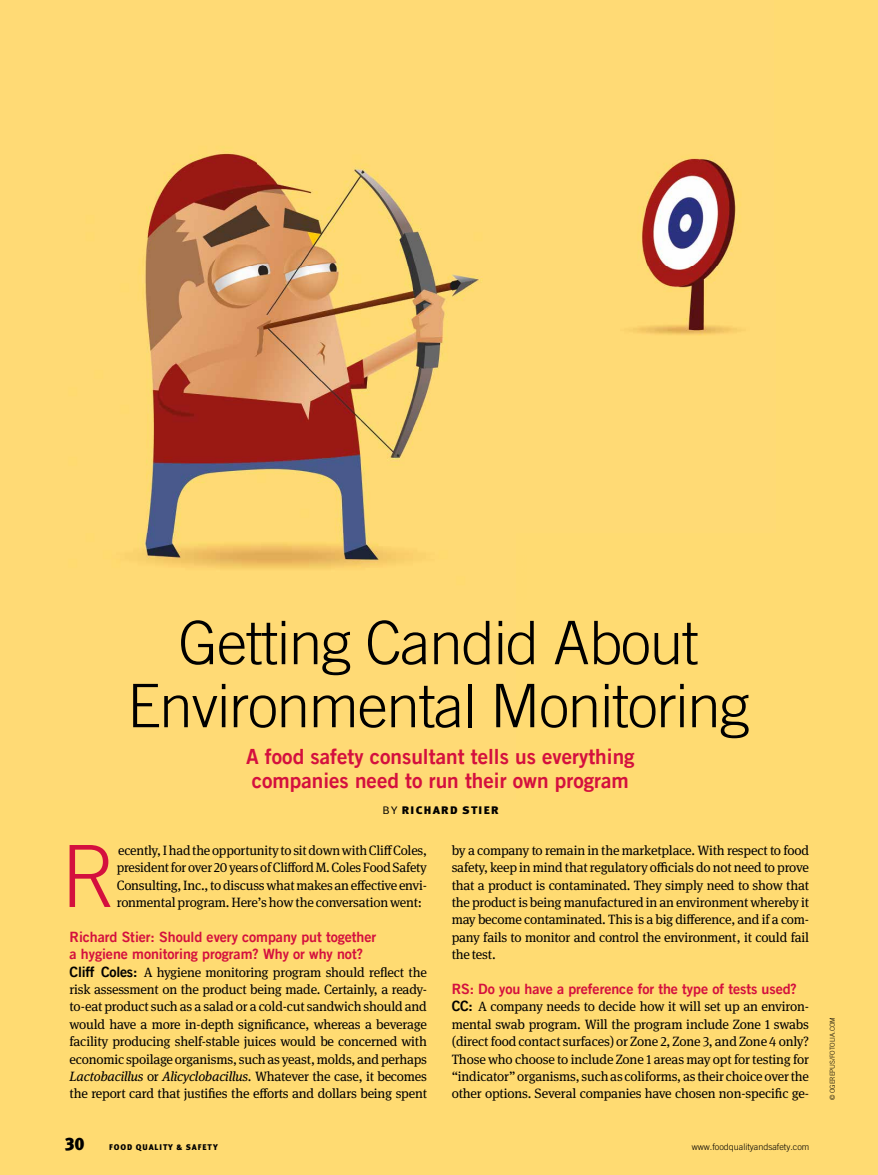
<style>
.page{position:relative;width:878px;height:1175px;background:#fff}
.page>*{position:absolute;margin:0;border:0;box-sizing:border-box;transform-origin:0 0}
.t1{font:300 85.8px "Trade Gothic LT Com";color:#d4103e}
.t2{font:300 60px/63px "Trade Gothic LT Com";letter-spacing:-.02em;color:#000;text-align:center}
.t3{font:21px/24px "Trade Gothic LT Com Bd 2";color:#d4103e}
.t4{font:900 18px "Meta OT";color:#000}
.t5{font:14.25px/17.4px "Trade Gothic LT Com Bd 2";letter-spacing:-.005em;color:#d4103e}
.t6{font:13.5px/17.4px "Meta Serif OT";letter-spacing:-.015em;color:#000;text-align:justify}
.t7{font:900 10.95px "Meta OT";letter-spacing:.11em;color:#000;scale:1.1 1}
.t8{font:300 9px "Trade Gothic LT Com";color:#000}
.t9{font:900 8.25px "Meta OT";letter-spacing:.11em;color:#000}
.t10{font:300 6.75px "Trade Gothic LT Com";letter-spacing:-.015em;color:#000}
.s1{font-family:"Meta OT Norm";font-weight:400}
.s2{font-family:"Trade Gothic LT Com Bd 2";font-size:14.25px}
.s3{font-style:italic}
</style>
<div class="page">
<img style="left:0;top:0;width:878px;height:1174px">
<h2 class="t2" style="left:127px;top:610px;width:624px">Getting Candid About<br>Environmental Monitoring</h2>
<h3 class="t3" style="left:246px;top:744px;width:390px">A food safety consultant tells us everything companies need to run their own program</h3>
<p class="t7" style="left:382px;top:803px;width:107px"><span class="s1">BY</span> RICHARD STIER</p>
<h1 class="t1" style="left:61px;top:825px;width:57px">R</h1>
<p class="t6" style="left:117px;top:841px;width:312px">ecently, I had the opportunity to sit down with Cliff Coles, president for over 20 years of Clifford M. Coles Food Safety Consulting, Inc., to discuss what makes an effective envi&shy;ronmental program. Here’s how the conversation went:</p>
<p class="t5" style="left:70px;top:927px;width:308px">Richard Stier: Should every company put together a hygiene monitoring program? Why or why not?</p>
<p class="t6" style="left:70px;top:963px;width:359px"><span class="s2">Cliff Coles:</span> A hygiene monitoring program should reflect the risk assessment on the product being made. Certainly, a ready&shy;to-eat product such as a salad or a cold-cut sandwich should and would have a more in-depth significance, whereas a beverage facility producing shelf-stable juices would be concerned with economic spoilage organisms, such as yeast, molds, and perhaps <span class="s3">Lactobacillus</span> or <span class="s3">Alicyclobacillus</span>. Whatever the case, it becomes the report card that justifies the efforts and dollars being spent</p>
<p class="t6" style="left:451px;top:841px;width:359px">by a company to remain in the marketplace. With respect to food safety, keep in mind that regulatory officials do not need to prove that a product is contaminated. They simply need to show that the product is being manufactured in an environment whereby it may become contaminated. This is a big difference, and if a com&shy;pany fails to monitor and control the environment, it could fail the test.</p>
<p class="t5" style="left:451px;top:980px;width:347px">RS: Do you have a preference for the type of tests used?</p>
<p class="t6" style="left:451px;top:998px;width:359px"><span class="s2">CC:</span> A company needs to decide how it will set up an environ&shy;mental swab program. Will the program include Zone 1 swabs (direct food contact surfaces) or Zone 2, Zone 3, and Zone 4 only?<br>Those who choose to include Zone 1 areas may opt for testing for “indicator” organisms, such as coliforms, as their choice over the other options. Several companies have chosen non-specific ge-</p>
<h3 class="t4" style="left:65px;top:1133px;width:21px">30</h3>
<p class="t9" style="left:109px;top:1142px;width:110px">FOOD QUALITY &amp; SAFETY</p>
<p class="t8" style="left:691px;top:1141px;width:119px">www.foodqualityandsafety.com</p>
<p class="t10" style="left:828px;top:1099px;width:84px;rotate:-90deg">© OGEREPUS/FOTOLIA.COM</p>
</div>
